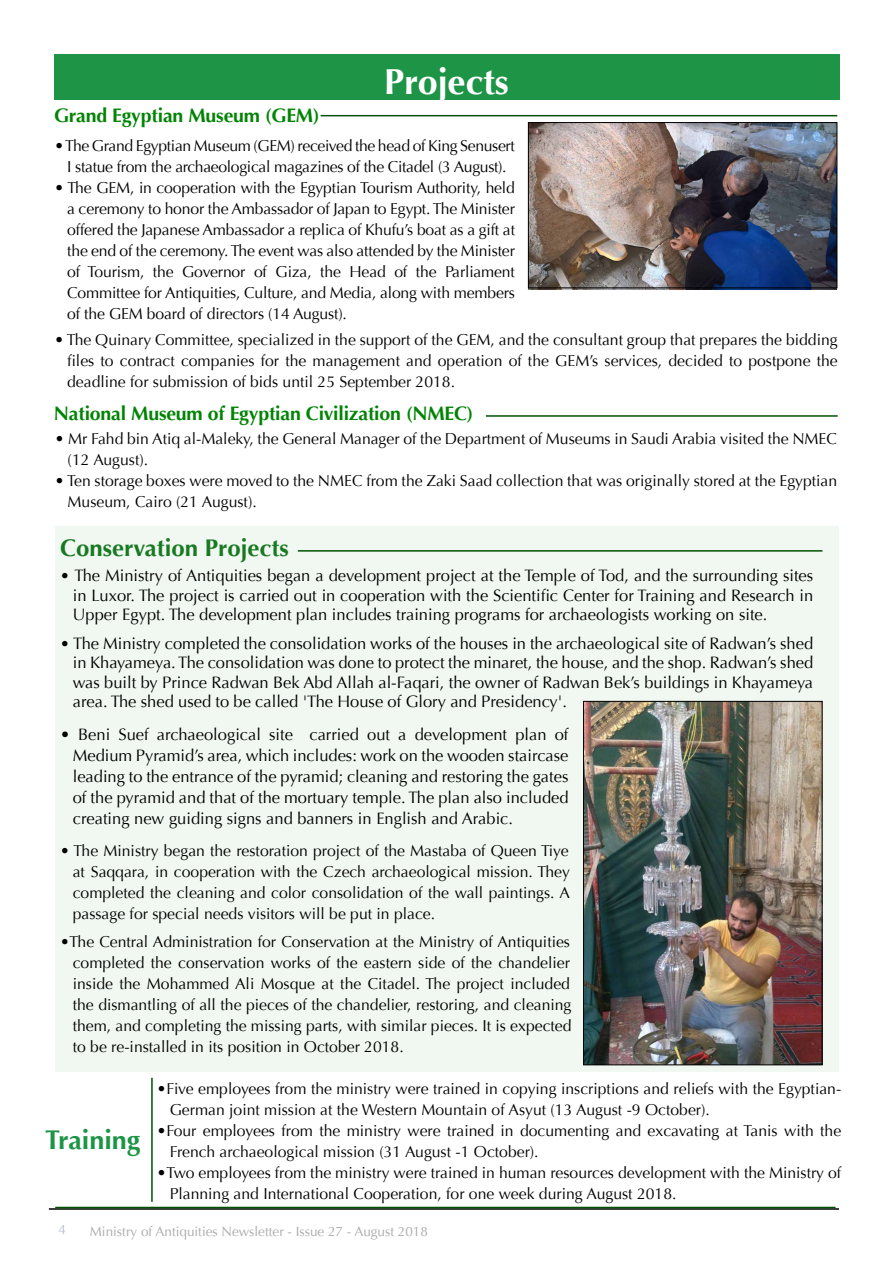
<style>
.page{position:relative;width:893px;height:1263px;background:#fff}
.page>*{position:absolute;margin:0;border:0;box-sizing:border-box;transform-origin:0 0}
.t1{font:700 36px "Optima";letter-spacing:-.005em;color:#fff}
.t2{font:700 27px "Optima";color:#1d9446}
.t3{font:700 24px "Optima";color:#197923}
.t4{font:700 19.5px "Optima";letter-spacing:-.01em;color:#008404}
.t5{font:16.5px/19.5px "Optima";color:#000;text-align:justify}
.t6{font:15.75px/21px "Optima";color:#000}
.t7{font:15.75px/21px "Optima";letter-spacing:-.02em;color:#000;text-align:center}
.t8{font:13.5px "Optima";color:#aaa8a8}
.t9{font:13.5px "Optima";color:#b8bdd6}
.s1{font-size:15.75px}
</style>
<div class="page">
<hr style="left:49px;top:1208px;width:790px;height:2px;background:#000">
<div style="left:55px;top:526px;width:783px;height:545px;background:#f0f8f1"></div>
<div style="left:54px;top:54px;width:785px;height:46px;background:#1d9446"></div>
<hr style="left:321px;top:115px;width:516px;height:1px;background:#005200">
<hr style="left:486px;top:415px;width:352px;height:2px;background:#005200">
<hr style="left:298px;top:550px;width:524px;height:2px;background:#005200">
<hr style="left:55px;top:1207px;width:780px;height:1px;background:#005200">
<hr style="left:151px;top:1078px;width:2px;height:124px;background:#005200">
<img style="left:528px;top:124px;width:309px;height:165px">
<div style="left:528px;top:122px;width:309px;height:166px;border:1px solid #000"></div>
<img style="left:585px;top:703px;width:235px;height:360px">
<div style="left:583px;top:701px;width:239px;height:364px;border:1px solid #000"></div>
<h1 class="t1" style="left:384px;top:60px;width:126px">Projects</h1>
<p class="t7" style="left:54px;top:136px;width:462px">• The Grand Egyptian Museum (GEM) received the head of King Senusert<br>I statue from the archaeological magazines of the Citadel (3 August).</p>
<p class="t6" style="left:67px;top:178px;width:449px;text-align:justify;text-indent:-13px">• The GEM, in cooperation with the Egyptian Tourism Authority, held a ceremony to honor the Ambassador of Japan to Egypt. The Minister offered the Japanese Ambassador a replica of Khufu’s boat as a gift at the end of the ceremony. The event was also attended by the Minister of Tourism, the Governor of Giza, the Head of the Parliament Committee for Antiquities, Culture, and Media, along with members of the GEM board of directors (14 August).</p>
<p class="t6" style="left:67px;top:329px;width:772px;text-align:justify;text-indent:-13px">• The Quinary Committee, specialized in the support of the GEM, and the consultant group that prepares the bidding files to contract companies for the management and operation of the GEM’s services, decided to postpone the deadline for submission of bids until 25 September 2018.</p>
<p class="t4" style="left:54px;top:104px;width:267px">Grand Egyptian Museum (GEM)</p>
<p class="t4" style="left:54px;top:402px;width:421px">National Museum of Egyptian Civilization (NMEC)</p>
<p class="t6" style="left:68px;top:429px;width:771px;text-indent:-13px">• Mr Fahd bin Atiq al-Maleky, the General Manager of the Department of Museums in Saudi Arabia visited the NMEC (12 August).</p>
<p class="t6" style="left:68px;top:471px;width:771px;text-indent:-13px">• Ten storage boxes were moved to the NMEC from the Zaki Saad collection that was originally stored at the Egyptian<br>Museum, Cairo (21 August).</p>
<h3 class="t3" style="left:60px;top:534px;width:230px">Conservation Projects</h3>
<p class="t5" style="left:73px;top:566px;width:742px;text-indent:-13px"><span class="s1">•</span> The Ministry of Antiquities began a development project at the Temple of Tod, and the surrounding sites in Luxor. The project is carried out in cooperation with the Scientific Center for Training and Research in Upper Egypt. The development plan includes training programs for archaeologists working on site.</p>
<p class="t5" style="left:73px;top:633px;width:742px;text-indent:-13px"><span class="s1">•</span> The Ministry completed the consolidation works of the houses in the archaeological site of Radwan’s shed in Khayameya. The consolidation was done to protect the minaret, the house, and the shop. Radwan’s shed was built by Prince Radwan Bek Abd Allah al-Faqari, the owner of Radwan Bek’s buildings in Khayameya area. The shed used to be called 'The House of Glory and Presidency'.</p>
<p class="t5" style="left:73px;top:724px;width:497px;line-height:21px;text-indent:-13px">• Beni Suef archaeological site carried out a development plan of Medium Pyramid’s area, which includes: work on the wooden staircase leading to the entrance of the pyramid; cleaning and restoring the gates of the pyramid and that of the mortuary temple. The plan also included creating new guiding signs and banners in English and Arabic.</p>
<p class="t6" style="left:73px;top:840px;width:499px;text-align:justify;text-indent:-13px">• The Ministry began the restoration project of the Mastaba of Queen Tiye at Saqqara, in cooperation with the Czech archaeological mission. They completed the cleaning and color consolidation of the wall paintings. A passage for special needs visitors will be put in place.</p>
<p class="t6" style="left:73px;top:931px;width:500px;text-align:justify;text-indent:-13px">•The Central Administration for Conservation at the Ministry of Antiquities completed the conservation works of the eastern side of the chandelier inside the Mohammed Ali Mosque at the Citadel. The project included the dismantling of all the pieces of the chandelier, restoring, and cleaning them, and completing the missing parts, with similar pieces. It is expected to be re-installed in its position in October 2018.</p>
<h2 class="t2" style="left:45px;top:1124px;width:97px">Training</h2>
<p class="t6" style="left:170px;top:1079px;width:673px;text-indent:-13px">•Five employees from the ministry were trained in copying inscriptions and reliefs with the Egyptian-<br>German joint mission at the Western Mountain of Asyut (13 August -9 October).</p>
<p class="t6" style="left:170px;top:1121px;width:673px;text-indent:-13px">•Four employees from the ministry were trained in documenting and excavating at Tanis with the<br>French archaeological mission (31 August -1 October).</p>
<p class="t6" style="left:170px;top:1163px;width:673px;text-indent:-13px">•Two employees from the ministry were trained in human resources development with the Ministry of<br>Planning and International Cooperation, for one week during August 2018.</p>
<p class="t9" style="left:59px;top:1222px;width:9px">4</p>
<p class="t8" style="left:90px;top:1223px;width:339px">Ministry of Antiquities Newsletter - Issue 27 - August 2018</p>
</div>
